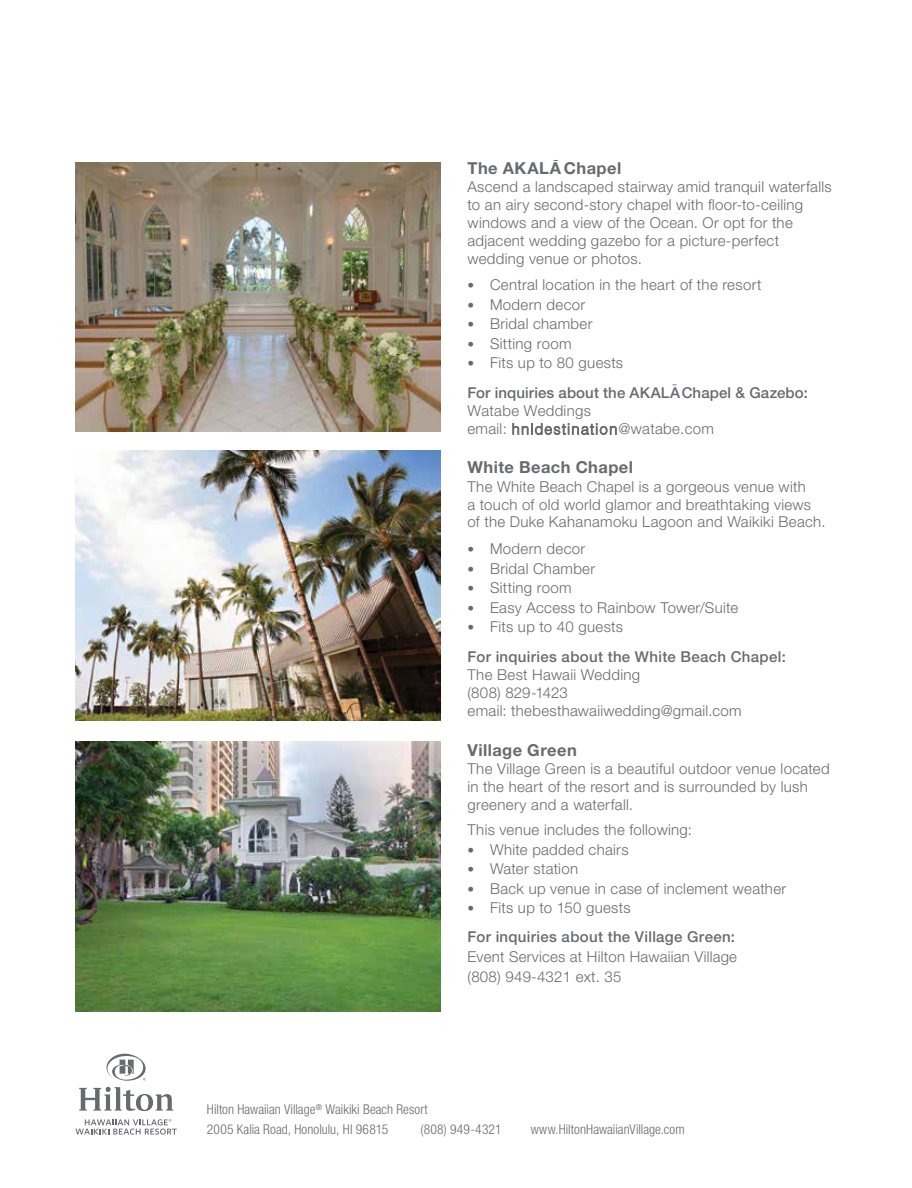
<style>
.page{position:relative;width:912px;height:1188px;background:#fff}
.page>*{position:absolute;margin:0;border:0;box-sizing:border-box;transform-origin:0 0}
.t1{font:700 16.5px "Helvetica Neue LT Std";letter-spacing:.025em;color:#696a6d}
.t2{font:300 16.5px "Helvetica Neue LT Std";color:#696a6d}
.t3{font:300 15px/18px "Helvetica Neue LT Std";letter-spacing:.02em;color:#696a6d}
.t4{font:500 15px/30px "Helvetica Neue LT Std";letter-spacing:.02em;color:#696a6d}
.t5{font:300 condensed 13.5px/19.5px "Helvetica Neue LT Std";letter-spacing:.005em;color:#696a6d}
.s1{font-size:13.5px}
.s2{font-family:"Adobe Gothic Std"}
.s3{font-weight:300;font-size:13.5px}
.s4{font-weight:300}
</style>
<div class="page">
<svg style="left:79px;top:1087px;width:94px;height:24px"></svg>
<svg style="left:106px;top:1054px;width:40px;height:27px"></svg>
<svg style="left:75px;top:1119px;width:102px;height:16px"></svg>
<img style="left:76px;top:162px;width:364px;height:270px">
<img style="left:76px;top:742px;width:364px;height:270px">
<img style="left:76px;top:451px;width:364px;height:270px">
<p class="t2" style="left:552px;top:149px;width:8px">-</p>
<p class="t3" style="left:467px;top:177px;width:366px">Ascend a landscaped stairway amid tranquil waterfalls to an airy second-story chapel with floor-to-ceiling windows and a view of the Ocean. Or opt for the adjacent wedding gazebo for a picture-perfect wedding venue or photos.</p>
<p class="t3" style="left:467px;top:275px;width:295px"><span class="s1">•</span> Central location in the heart of the resort</p>
<p class="t3" style="left:467px;top:295px;width:119px"><span class="s1">•</span> Modern decor</p>
<p class="t3" style="left:467px;top:314px;width:126px"><span class="s1">•</span> Bridal chamber</p>
<p class="t3" style="left:467px;top:334px;width:106px"><span class="s1">•</span> Sitting room</p>
<p class="t3" style="left:467px;top:353px;width:157px"><span class="s1">•</span> Fits up to 80 guests</p>
<p class="t3" style="left:672px;top:374px;width:7px">-</p>
<p class="t4" style="left:467px;top:378px;width:342px">For inquiries about the AKALA Chapel &amp; Gazebo:</p>
<p class="t3" style="left:467px;top:401px;width:248px;line-height:18.6px">Watabe Weddings<br>email: <span class="s2">hnldestination</span>@watabe.com</p>
<p class="t1" style="left:467px;top:457px;width:167px">White Beach Chapel</p>
<p class="t3" style="left:467px;top:477px;width:359px">The White Beach Chapel is a gorgeous venue with<br>a touch of old world glamor and breathtaking views of the Duke Kahanamoku Lagoon and Waikiki Beach.</p>
<p class="t3" style="left:467px;top:540px;width:119px"><span class="s1">•</span> Modern decor</p>
<p class="t3" style="left:467px;top:559px;width:129px"><span class="s1">•</span> Bridal Chamber</p>
<p class="t3" style="left:467px;top:579px;width:106px"><span class="s1">•</span> Sitting room</p>
<p class="t3" style="left:467px;top:598px;width:272px"><span class="s1">•</span> Easy Access to Rainbow Tower/Suite</p>
<p class="t4" style="left:467px;top:612px;width:320px"><span class="s3">•</span> <span class="s4">Fits up to 40 guests<br></span>For inquiries about the White Beach Chapel:</p>
<p class="t3" style="left:467px;top:666px;width:276px">The Best Hawaii Wedding<br>(808) 829-1423<br>email: thebesthawaiiwedding@gmail.com</p>
<p class="t1" style="left:467px;top:740px;width:111px">Village Green</p>
<p class="t3" style="left:467px;top:760px;width:363px">The Village Green is a beautiful outdoor venue located in the heart of the resort and is surrounded by lush greenery and a waterfall.</p>
<p class="t3" style="left:467px;top:820px;width:226px">This venue includes the following:</p>
<p class="t3" style="left:467px;top:840px;width:162px"><span class="s1">•</span> White padded chairs</p>
<p class="t3" style="left:467px;top:859px;width:112px"><span class="s1">•</span> Water station</p>
<p class="t3" style="left:467px;top:879px;width:320px"><span class="s1">•</span> Back up venue in case of inclement weather</p>
<p class="t4" style="left:467px;top:893px;width:269px;line-height:29.2px"><span class="s3">•</span> <span class="s4">Fits up to 150 guests<br></span>For inquiries about the Village Green:</p>
<p class="t3" style="left:467px;top:947px;width:271px;line-height:19.2px">Event Services at Hilton Hawaiian Village (808) 949-4321 ext. 35</p>
<p class="t1" style="left:467px;top:158px;width:155px">The AKALAChapel</p>
<p class="t5" style="left:207px;top:1100px;width:222px">Hilton Hawaiian Village<sup>®</sup> Waikiki Beach Resort<br>2005 Kalia Road, Honolulu, HI 96815</p>
<p class="t5" style="left:420px;top:1119px;width:82px">(808) 949-4321</p>
<p class="t5" style="left:531px;top:1119px;width:155px">www.HiltonHawaiianVillage.com</p>
</div>
